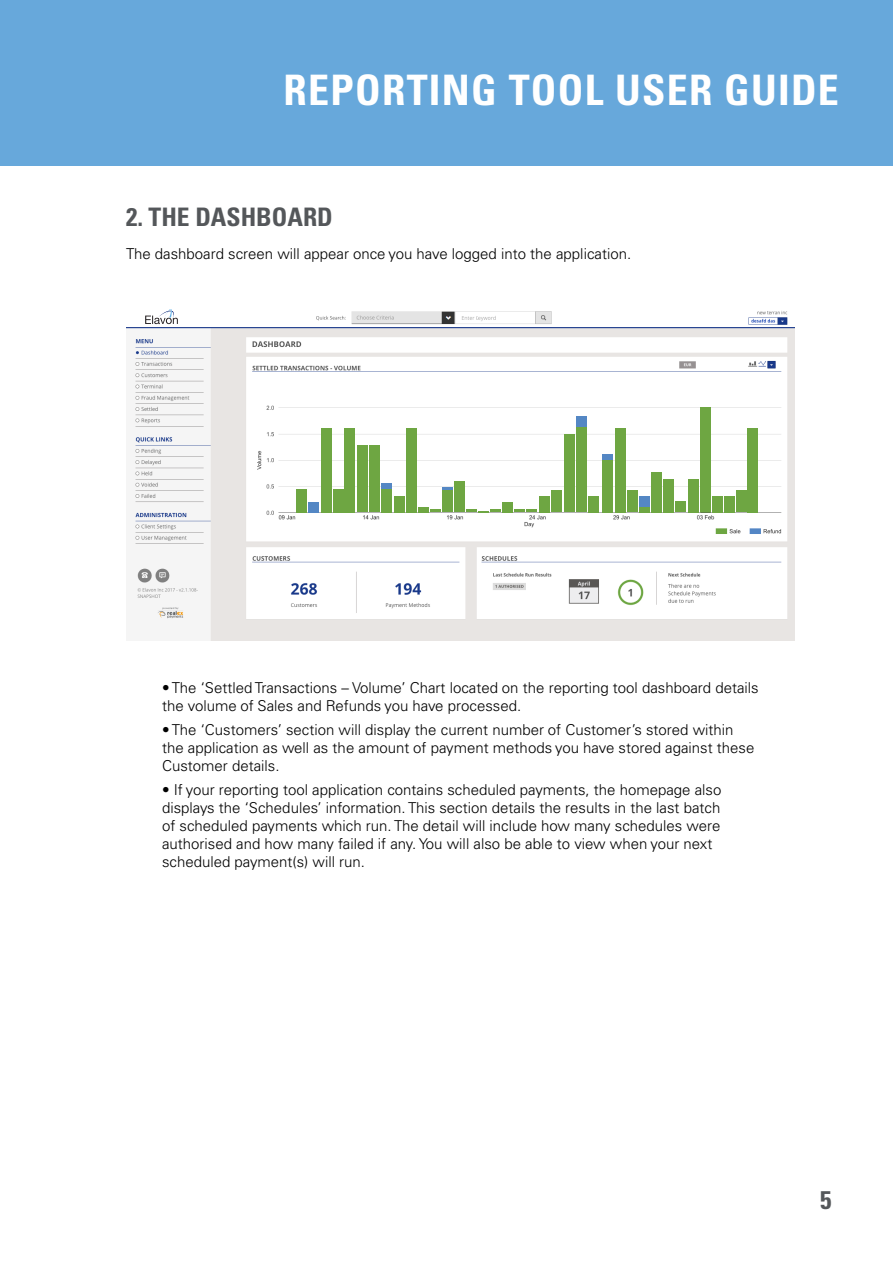
<style>
.page{position:relative;width:893px;height:1263px;background:#fff}
.page>*{position:absolute;margin:0;border:0;box-sizing:border-box;transform-origin:0 0}
.t1{font:700 condensed 42px "Univers LT Pro";letter-spacing:.03em;color:#fff}
.Headings3{font:700 condensed 25.5px "Univers LT Pro";color:#54575a}
.t2{font:300 15px/18px "Univers LT Pro 45";color:#000}
</style>
<div class="page">
<div style="left:0;top:0;width:893px;height:166px;background:#67a8db"></div>
<img style="left:126px;top:311px;width:669px;height:329px">
<div style="left:700px;top:407px;width:11px;height:105px;background:#6ea642"></div>
<div style="left:576px;top:427px;width:10px;height:85px;background:#6ea642"></div>
<div style="left:406px;top:428px;width:11px;height:84px;background:#6ea642"></div>
<div style="left:345px;top:428px;width:10px;height:84px;background:#6ea642"></div>
<div style="left:321px;top:428px;width:10px;height:84px;background:#6ea642"></div>
<div style="left:747px;top:428px;width:11px;height:84px;background:#6ea642"></div>
<div style="left:615px;top:428px;width:10px;height:84px;background:#6ea642"></div>
<div style="left:357px;top:446px;width:11px;height:66px;background:#6ea642"></div>
<div style="left:369px;top:446px;width:11px;height:66px;background:#6ea642"></div>
<div style="left:713px;top:496px;width:10px;height:16px;background:#6ea642"></div>
<div style="left:688px;top:479px;width:10px;height:33px;background:#6ea642"></div>
<div style="left:664px;top:479px;width:10px;height:33px;background:#6ea642"></div>
<div style="left:651px;top:472px;width:10px;height:40px;background:#6ea642"></div>
<div style="left:675px;top:501px;width:10px;height:11px;background:#6ea642"></div>
<div style="left:588px;top:496px;width:10px;height:16px;background:#6ea642"></div>
<div style="left:603px;top:460px;width:10px;height:52px;background:#6ea642"></div>
<div style="left:539px;top:496px;width:11px;height:16px;background:#6ea642"></div>
<div style="left:394px;top:496px;width:11px;height:16px;background:#6ea642"></div>
<div style="left:382px;top:489px;width:10px;height:23px;background:#6ea642"></div>
<div style="left:333px;top:489px;width:10px;height:23px;background:#6ea642"></div>
<div style="left:296px;top:489px;width:11px;height:23px;background:#6ea642"></div>
<div style="left:419px;top:507px;width:10px;height:5px;background:#6ea642"></div>
<svg style="left:431px;top:510px;width:10px;height:2px"></svg>
<div style="left:454px;top:481px;width:11px;height:31px;background:#6ea642"></div>
<div style="left:502px;top:502px;width:11px;height:10px;background:#6ea642"></div>
<svg style="left:515px;top:510px;width:22px;height:2px"></svg>
<svg style="left:442px;top:488px;width:11px;height:2px"></svg>
<div style="left:603px;top:454px;width:10px;height:6px;background:#5487c4"></div>
<div style="left:576px;top:416px;width:10px;height:10px;background:#5487c4"></div>
<div style="left:639px;top:496px;width:10px;height:10px;background:#5487c4"></div>
<div style="left:382px;top:483px;width:10px;height:6px;background:#5487c4"></div>
<svg style="left:466px;top:510px;width:35px;height:2px"></svg>
<div style="left:442px;top:490px;width:11px;height:22px;background:#6ea642"></div>
<div style="left:551px;top:490px;width:10px;height:22px;background:#6ea642"></div>
<div style="left:627px;top:490px;width:10px;height:22px;background:#6ea642"></div>
<div style="left:639px;top:507px;width:10px;height:5px;background:#6ea642"></div>
<div style="left:724px;top:496px;width:10px;height:16px;background:#6ea642"></div>
<div style="left:736px;top:490px;width:10px;height:22px;background:#6ea642"></div>
<div style="left:308px;top:502px;width:10px;height:10px;background:#5487c4"></div>
<div style="left:564px;top:434px;width:10px;height:78px;background:#6ea642"></div>
<div style="left:139px;top:307px;width:50px;height:20px;background:#fff"></div>
<svg style="left:145px;top:309px;width:33px;height:15px"></svg>
<p class="t1" style="left:284px;top:65px;width:557px">REPORTING TOOL USER GUIDE</p>
<p class="Headings3" style="left:126px;top:202px;width:208px">2. THE DASHBOARD</p>
<p class="t2" style="left:126px;top:244px;width:507px">The dashboard screen will appear once you have logged into the application.</p>
<p class="t2" style="left:162px;top:679px;width:598px">• The ‘Settled Transactions – Volume’ Chart located on the reporting tool dashboard details the volume of Sales and Refunds you have processed.</p>
<p class="t2" style="left:162px;top:721px;width:594px">• The ‘Customers’ section will display the current number of Customer’s stored within the application as well as the amount of payment methods you have stored against these<br>Customer details.</p>
<p class="t2" style="left:162px;top:781px;width:561px">• If your reporting tool application contains scheduled payments, the homepage also displays the ‘Schedules’ information. This section details the results in the last batch of scheduled payments which run. The detail will include how many schedules were authorised and how many failed if any. You will also be able to view when your next scheduled payment(s) will run.</p>
<p class="Headings3" style="left:820px;top:1184px;width:13px">5</p>
</div>
